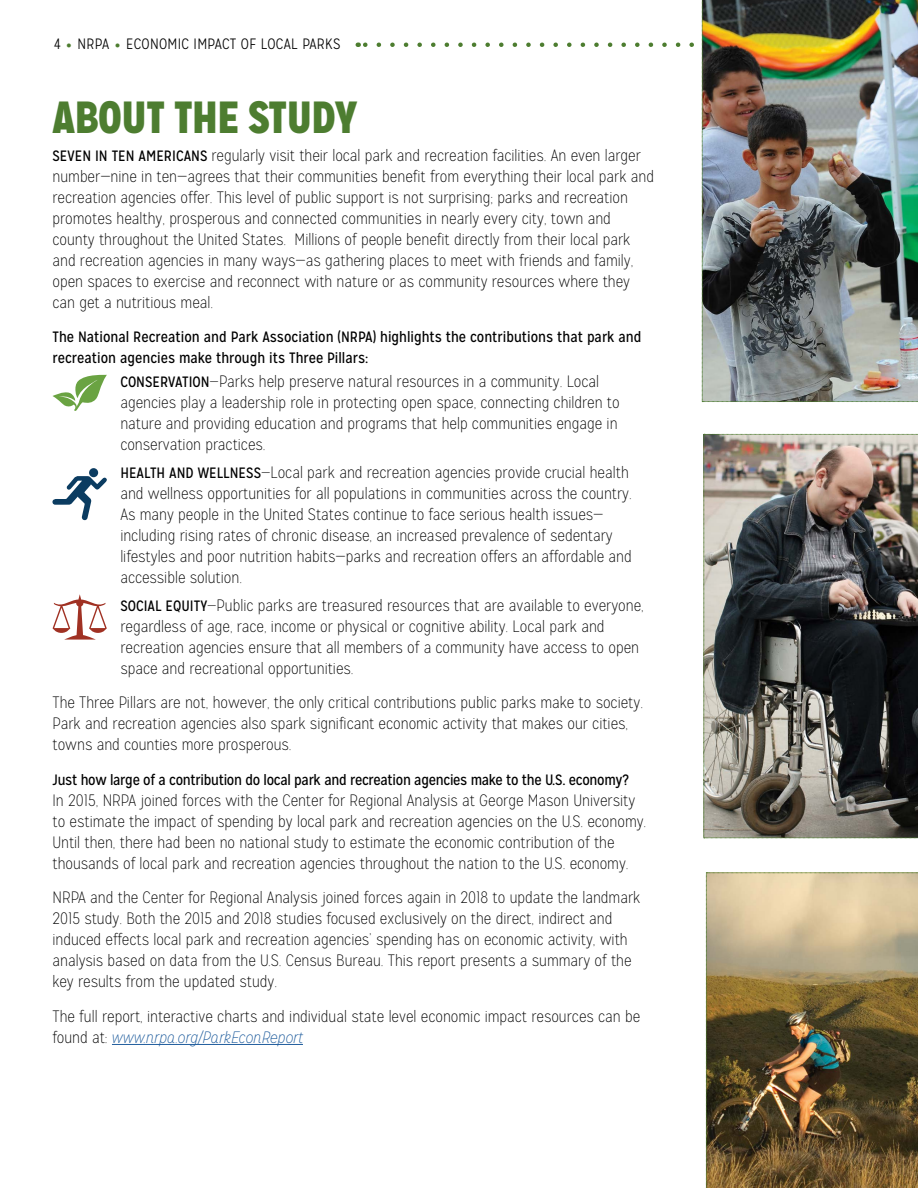
<style>
.page{position:relative;width:918px;height:1188px;background:#fff}
.page>*{position:absolute;margin:0;border:0;box-sizing:border-box;transform-origin:0 0}
.t1{font:900 45px "Mission Gothic";color:#4d7d30}
.t2{font:100 16.5px/21px "Mission Gothic";color:#000}
.t3{font:15px/21px "Mission Gothic";color:#000}
.t4{font:15px "Mission Gothic";letter-spacing:-.02em;color:#000}
.t5{font:300 15px "Mission Gothic";letter-spacing:.02em;color:#000}
.s1{font-size:30px;color:#4d7d30}
.s2{font-weight:400;font-size:15px}
.s3{font-size:15px}
.s4{font-style:italic;color:#215e9e}
</style>
<div class="page">
<img style="left:704px;top:434px;width:214px;height:405px">
<hr style="left:112px;top:1044px;width:191px;height:1px;background:#215e9e">
<svg style="left:358px;top:0;width:560px;height:402px"></svg>
<svg style="left:53px;top:375px;width:54px;height:36px"></svg>
<div style="left:89px;top:468px;width:9px;height:9px;background:#0b3c61;border-radius:50%"></div>
<svg style="left:53px;top:476px;width:54px;height:44px"></svg>
<svg style="left:53px;top:594px;width:54px;height:46px"></svg>
<img style="left:706px;top:873px;width:212px;height:315px">
<p class="t5" style="left:54px;top:35px;width:288px">4 <span class="s1">•</span> NRPA <span class="s1">•</span> ECONOMIC IMPACT OF LOCAL PARKS</p>
<h1 class="t1" style="left:52px;top:88px;width:306px">ABOUT THE STUDY</h1>
<p class="t2" style="left:52px;top:145px;width:603px"><span class="s2">SEVEN IN TEN AMERICANS</span> regularly visit their local park and recreation facilities. An even larger number—nine in ten—agrees that their communities benefit from everything their local park and recreation agencies offer. This level of public support is not surprising; parks and recreation promotes healthy, prosperous and connected communities in nearly every city, town and county throughout the United States. Millions of people benefit directly from their local park and recreation agencies in many ways—as gathering places to meet with friends and family, open spaces to exercise and reconnect with nature or as community resources where they can get a nutritious meal.</p>
<p class="t3" style="left:52px;top:326px;width:591px">The National Recreation and Park Association (NRPA) highlights the contributions that park and recreation agencies make through its Three Pillars:</p>
<p class="t2" style="left:120px;top:371px;width:501px"><span class="s2">CONSERVATION</span><span class="s3">—</span>Parks help preserve natural resources in a community. Local agencies play a leadership role in protecting open space, connecting children to nature and providing education and programs that help communities engage in conservation practices.</p>
<p class="t2" style="left:120px;top:462px;width:513px"><span class="s2">HEALTH AND WELLNESS</span><span class="s3">—</span>Local park and recreation agencies provide crucial health and wellness opportunities for all populations in communities across the country.<br>As many people in the United States continue to face serious health issues— including rising rates of chronic disease, an increased prevalence of sedentary lifestyles and poor nutrition habits—parks and recreation offers an affordable and accessible solution.</p>
<p class="t2" style="left:120px;top:595px;width:525px"><span class="s2">SOCIAL EQUITY</span><span class="s3">—</span>Public parks are treasured resources that are available to everyone, regardless of age, race, income or physical or cognitive ability. Local park and recreation agencies ensure that all members of a community have access to open space and recreational opportunities.</p>
<p class="t2" style="left:52px;top:692px;width:592px">The Three Pillars are not, however, the only critical contributions public parks make to society.<br>Park and recreation agencies also spark significant economic activity that makes our cities, towns and counties more prosperous.</p>
<p class="t4" style="left:52px;top:771px;width:578px">Just how large of a contribution do local park and recreation agencies make to the U.S. economy?</p>
<p class="t2" style="left:52px;top:790px;width:595px">In 2015, NRPA joined forces with the Center for Regional Analysis at George Mason University to estimate the impact of spending by local park and recreation agencies on the U.S. economy.<br>Until then, there had been no national study to estimate the economic contribution of the thousands of local park and recreation agencies throughout the nation to the U.S. economy.</p>
<p class="t2" style="left:52px;top:887px;width:590px">NRPA and the Center for Regional Analysis joined forces again in 2018 to update the landmark 2015 study. Both the 2015 and 2018 studies focused exclusively on the direct, indirect and induced effects local park and recreation agencies’ spending has on economic activity, with analysis based on data from the U.S. Census Bureau. This report presents a summary of the key results from the updated study.</p>
<p class="t2" style="left:52px;top:1006px;width:589px">The full report, interactive charts and individual state level economic impact resources can be found at: <span class="s4">www.nrpa.org/ParkEconReport</span></p>
</div>
